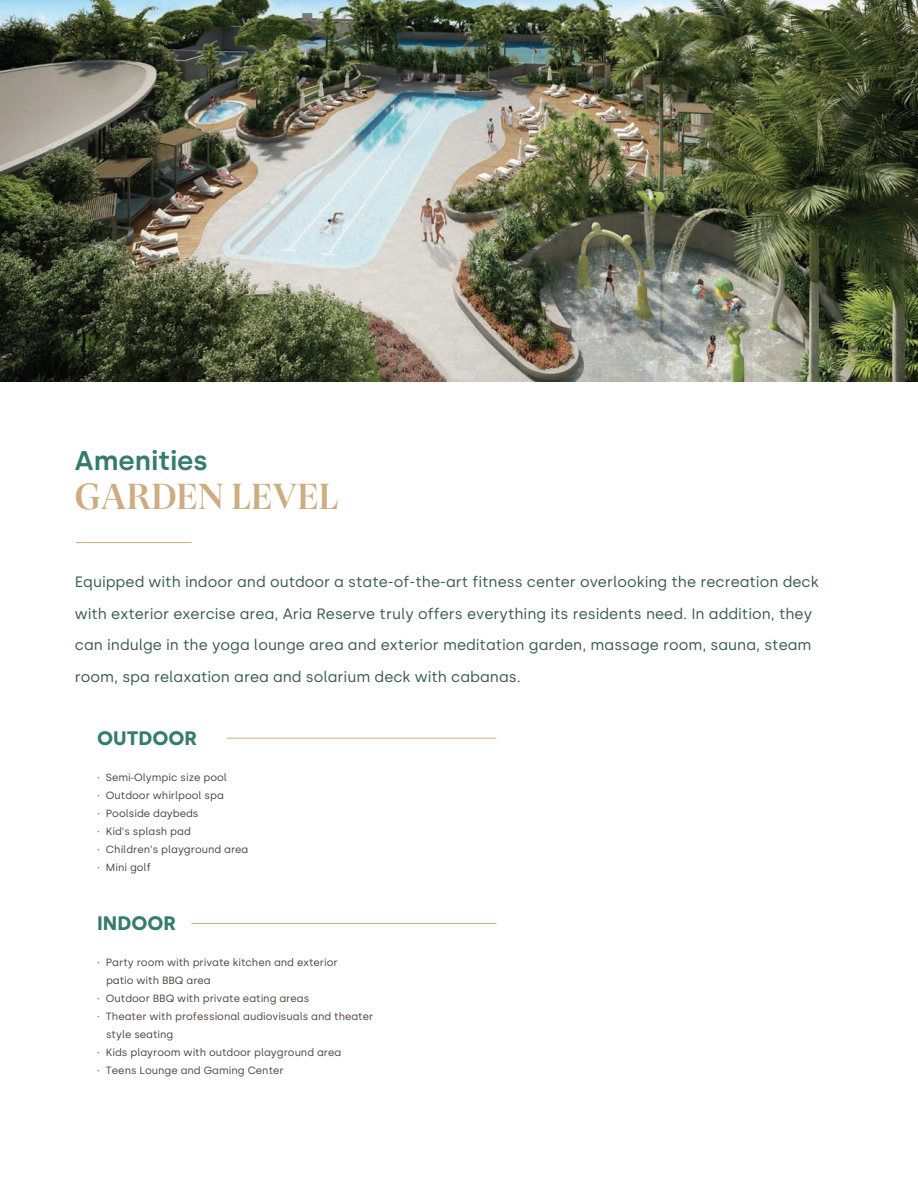
<style>
.page{position:relative;width:918px;height:1188px;background:#fff}
.page>*{position:absolute;margin:0;border:0;box-sizing:border-box;transform-origin:0 0}
.t1{font:500 36px "GT Super Display";letter-spacing:-.015em;color:#cdac81}
.t2{font:600 27px "Silka";color:#357c6d}
.t3{font:700 19.5px "Silka";color:#357c6d}
.t4{font:15px/31.5px "Silka";color:#36594a}
.t5{font:10.5px/18px "Silka";color:#49413f}
.s1{font-family:"Myriad Pro"}
</style>
<div class="page">
<img style="left:0;top:0;width:918px;height:382px">
<hr style="left:226px;top:738px;width:270px;height:1px;background:#cdac81">
<hr style="left:191px;top:923px;width:305px;height:1px;background:#cdac81">
<hr style="left:76px;top:542px;width:115px;height:1px;background:#cdac81">
<h2 class="t2" style="left:75px;top:444px;width:135px">Amenities</h2>
<h1 class="t1" style="left:75px;top:477px;width:265px">GARDEN LEVEL</h1>
<p class="t4" style="left:75px;top:566px;width:745px">Equipped with indoor and outdoor a state-of-the-art fitness center overlooking the recreation deck with exterior exercise area, Aria Reserve truly offers everything its residents need. In addition, they can indulge in the yoga lounge area and exterior meditation garden, massage room, sauna, steam room, spa relaxation area and solarium deck with cabanas.</p>
<h3 class="t3" style="left:97px;top:727px;width:102px">OUTDOOR</h3>
<p class="t5" style="left:97px;top:768px;width:153px">· Semi<span class="s1">‐</span>Olympic size pool<br>· Outdoor whirlpool spa<br>· Poolside daybeds<br>· Kid’s splash pad<br>· Children’s playground area · Mini golf</p>
<h3 class="t3" style="left:97px;top:911px;width:80px">INDOOR</h3>
<p class="t5" style="left:97px;top:953px;width:242px">· Party room with private kitchen and exterior</p>
<p class="t5" style="left:106px;top:971px;width:106px">patio with BBQ area</p>
<p class="t5" style="left:97px;top:989px;width:214px">· Outdoor BBQ with private eating areas</p>
<p class="t5" style="left:97px;top:1007px;width:278px">· Theater with professional audiovisuals and theater</p>
<p class="t5" style="left:106px;top:1025px;width:69px">style seating</p>
<p class="t5" style="left:97px;top:1043px;width:246px">· Kids playroom with outdoor playground area</p>
<p class="t5" style="left:97px;top:1061px;width:188px">· Teens Lounge and Gaming Center</p>
</div>
